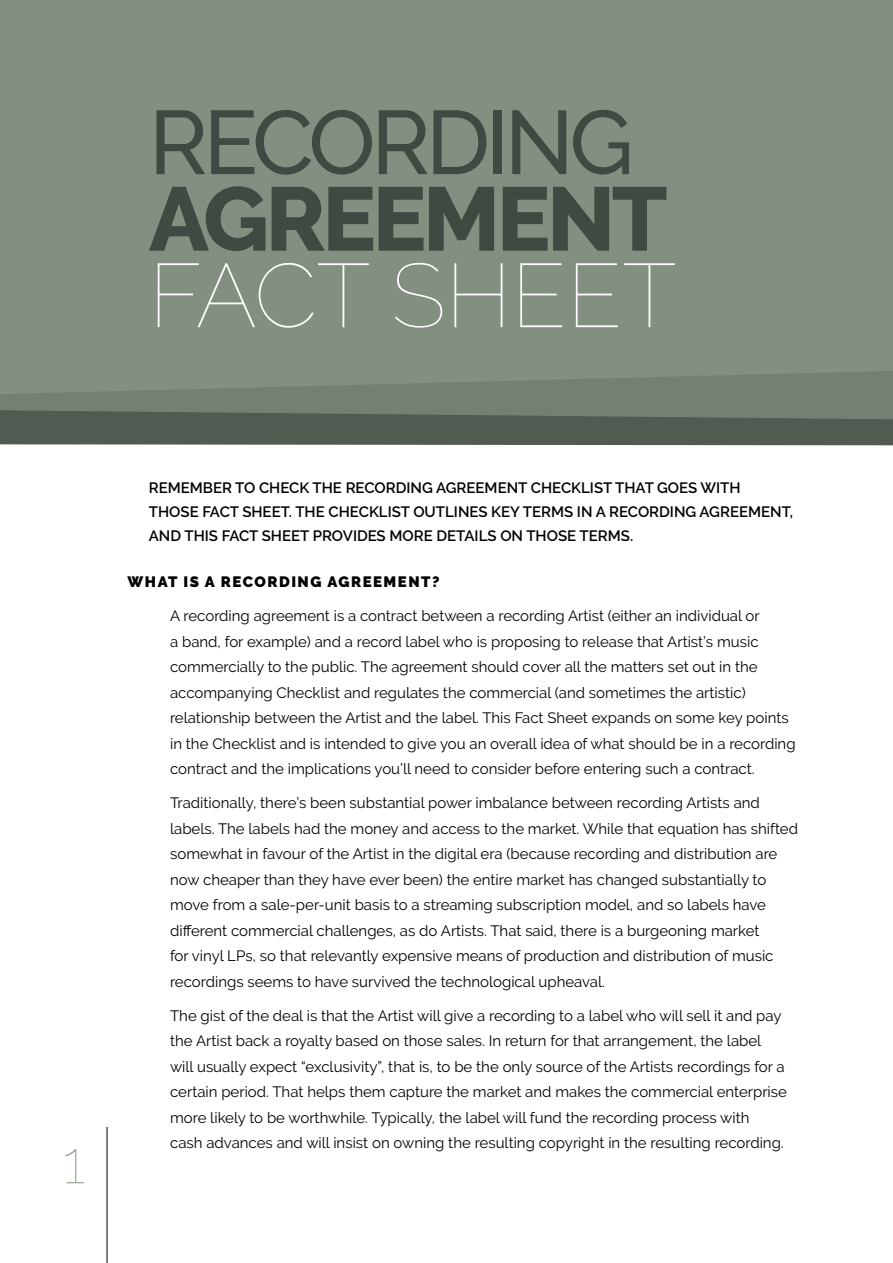
<style>
.page{position:relative;width:893px;height:1263px;background:#fff}
.page>*{position:absolute;margin:0;border:0;box-sizing:border-box;transform-origin:0 0}
.t1{font:500 90px "Raleway";letter-spacing:-.05em;color:#404942}
.t2{font:800 90px "Raleway";letter-spacing:-.04em;color:#404942}
.t3{font:100 90px "Raleway";color:#fff}
.t4{font:100 60px "Raleway";color:#98a595}
.t5{font:15px/25.5px "Raleway";color:#000}
.t6{font:600 15px/24px "Raleway";color:#000}
.t7{font:900 15px "Raleway";letter-spacing:.1em;color:#000}
</style>
<div class="page">
<hr style="left:107px;top:1127px;width:1px;height:136px;background:#000">
<div style="left:0;top:420px;width:893px;height:25px;background:#515b52"></div>
<svg style="left:0;top:394px;width:893px;height:26px;background:#6d786c"></svg>
<div style="left:0;top:0;width:893px;height:394px;background:#839081"></div>
<h1 class="t1" style="left:149px;top:90px;width:486px">RECORDING</h1>
<h1 class="t2" style="left:149px;top:168px;width:520px">AGREEMENT</h1>
<h1 class="t3" style="left:149px;top:243px;width:529px">FACT SHEET</h1>
<h2 class="t4" style="left:63px;top:1127px;width:24px">1</h2>
<p class="t6" style="left:149px;top:475px;width:646px">REMEMBER TO CHECK THE RECORDING AGREEMENT CHECKLIST THAT GOES WITH<br>THOSE FACT SHEET. THE CHECKLIST OUTLINES KEY TERMS IN A RECORDING AGREEMENT,<br>AND THIS FACT SHEET PROVIDES MORE DETAILS ON THOSE TERMS.</p>
<p class="t7" style="left:128px;top:573px;width:313px">WHAT IS A RECORDING AGREEMENT?</p>
<p class="t5" style="left:170px;top:603px;width:627px">A recording agreement is a contract between a recording Artist (either an individual or<br>a band, for example) and a record label who is proposing to release that Artist’s music commercially to the public. The agreement should cover all the matters set out in the accompanying Checklist and regulates the commercial (and sometimes the artistic) relationship between the Artist and the label. This Fact Sheet expands on some key points in the Checklist and is intended to give you an overall idea of what should be in a recording contract and the implications you’ll need to consider before entering such a contract.</p>
<p class="t5" style="left:170px;top:790px;width:629px">Traditionally, there’s been substantial power imbalance between recording Artists and labels. The labels had the money and access to the market. While that equation has shifted somewhat in favour of the Artist in the digital era (because recording and distribution are now cheaper than they have ever been) the entire market has changed substantially to move from a sale-per-unit basis to a streaming subscription model, and so labels have different commercial challenges, as do Artists. That said, there is a burgeoning market<br>for vinyl LPs, so that relevantly expensive means of production and distribution of music recordings seems to have survived the technological upheaval.</p>
<p class="t5" style="left:170px;top:1003px;width:618px">The gist of the deal is that the Artist will give a recording to a label who will sell it and pay the Artist back a royalty based on those sales. In return for that arrangement, the label will usually expect “exclusivity”, that is, to be the only source of the Artists recordings for a certain period. That helps them capture the market and makes the commercial enterprise more likely to be worthwhile. Typically, the label will fund the recording process with<br>cash advances and will insist on owning the resulting copyright in the resulting recording.</p>
</div>
